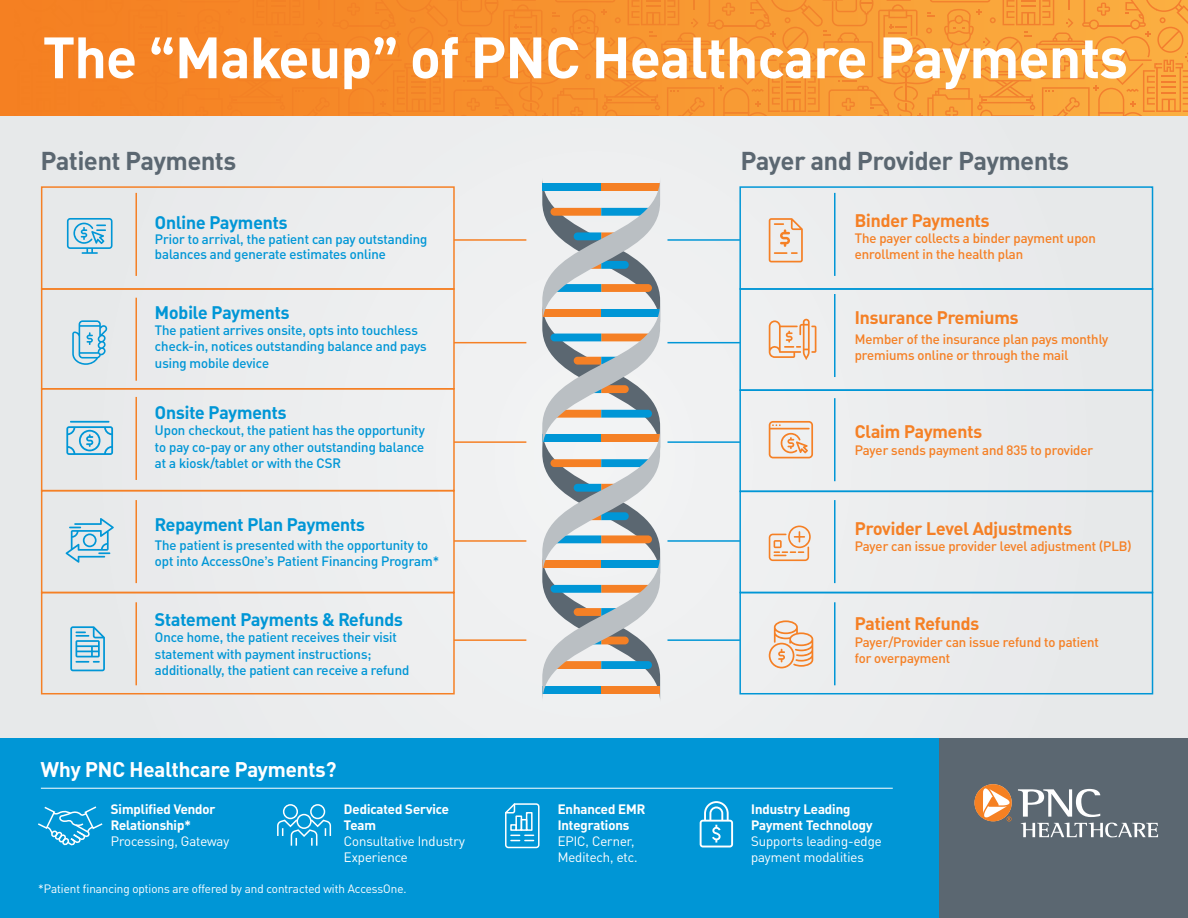
<style>
.page{position:relative;width:1188px;height:918px;background:#fff}
.page>*{position:absolute;margin:0;border:0;box-sizing:border-box;transform-origin:0 0}
.t1{font:700 57.3px "PNC Brand";color:#fff}
.t2{font:700 25.5px "PNC Brand";color:#5b6771}
.t3{font:700 21px "PNC Brand";color:#fff}
.t4{font:700 18px "PNC Brand";color:#0096d6}
.t5{font:700 18px "PNC Brand";color:#f58025}
.t6{font:500 13.5px/16.2px "PNC Brand";color:#0096d6}
.t7{font:500 13.5px/16.2px "PNC Brand";color:#f58025}
.t8{font:13.5px/16.2px "PNC Brand";color:#fff}
.t9{font:700 13.5px/16.2px "PNC Brand";color:#fff}
.t10{font:12px "PNC Brand";color:#fff}
</style>
<div class="page">
<div style="left:0;top:0;width:1188px;height:916px;background:#ebeced"></div>
<div style="left:898px;top:738px;width:290px;height:180px;background:#5b6771"></div>
<div style="left:0;top:738px;width:938px;height:180px;background:#0096d6"></div>
<svg style="left:542px;top:181px;width:118px;height:517px"></svg>
<div style="left:41px;top:186px;width:414px;height:104px;border:2px solid #f58025"></div>
<div style="left:41px;top:592px;width:414px;height:102px;border:2px solid #f58025"></div>
<hr style="left:135px;top:193px;width:2px;height:83px;background:#f58025">
<svg style="left:769px;top:218px;width:34px;height:44px"></svg>
<svg style="left:769px;top:620px;width:44px;height:48px"></svg>
<svg style="left:769px;top:526px;width:42px;height:35px"></svg>
<svg style="left:769px;top:421px;width:44px;height:37px"></svg>
<div style="left:41px;top:388px;width:414px;height:103px;border:2px solid #f58025"></div>
<hr style="left:834px;top:398px;width:2px;height:83px;background:#0096d6">
<svg style="left:769px;top:319px;width:47px;height:41px"></svg>
<div style="left:41px;top:288px;width:414px;height:102px;border:2px solid #f58025"></div>
<hr style="left:834px;top:294px;width:2px;height:83px;background:#0096d6">
<hr style="left:135px;top:500px;width:2px;height:83px;background:#f58025">
<hr style="left:135px;top:602px;width:2px;height:83px;background:#f58025">
<div style="left:739px;top:186px;width:414px;height:104px;border:2px solid #0096d6"></div>
<div style="left:739px;top:288px;width:414px;height:103px;border:2px solid #0096d6"></div>
<div style="left:739px;top:389px;width:414px;height:103px;border:2px solid #0096d6"></div>
<div style="left:739px;top:491px;width:414px;height:102px;border:2px solid #0096d6"></div>
<div style="left:739px;top:592px;width:414px;height:102px;border:2px solid #0096d6"></div>
<hr style="left:834px;top:193px;width:2px;height:83px;background:#0096d6">
<hr style="left:135px;top:298px;width:2px;height:83px;background:#f58025">
<hr style="left:135px;top:397px;width:2px;height:83px;background:#f58025">
<hr style="left:834px;top:500px;width:2px;height:83px;background:#0096d6">
<hr style="left:834px;top:602px;width:2px;height:83px;background:#0096d6">
<svg style="left:72px;top:320px;width:36px;height:45px"></svg>
<svg style="left:66px;top:421px;width:47px;height:34px"></svg>
<svg style="left:66px;top:518px;width:48px;height:45px"></svg>
<svg style="left:67px;top:218px;width:46px;height:36px"></svg>
<svg style="left:70px;top:626px;width:35px;height:45px"></svg>
<hr style="left:454px;top:239px;width:72px;height:2px;background:#f58025">
<hr style="left:454px;top:342px;width:72px;height:1px;background:#f58025">
<hr style="left:454px;top:441px;width:72px;height:2px;background:#f58025">
<hr style="left:454px;top:540px;width:72px;height:2px;background:#f58025">
<hr style="left:454px;top:639px;width:72px;height:2px;background:#f58025">
<hr style="left:667px;top:239px;width:73px;height:2px;background:#0096d6">
<hr style="left:667px;top:342px;width:73px;height:1px;background:#0096d6">
<hr style="left:667px;top:441px;width:73px;height:2px;background:#0096d6">
<hr style="left:667px;top:540px;width:73px;height:2px;background:#0096d6">
<hr style="left:667px;top:639px;width:73px;height:2px;background:#0096d6">
<hr style="left:41px;top:788px;width:852px;height:1px;background:#fff">
<svg style="left:38px;top:806px;width:65px;height:40px"></svg>
<div style="left:297px;top:814px;width:15px;height:15px;border:2px solid #fff;border-radius:50%"></div>
<div style="left:310px;top:804px;width:15px;height:15px;border:2px solid #fff;border-radius:50%"></div>
<div style="left:283px;top:804px;width:15px;height:15px;border:2px solid #fff;border-radius:50%"></div>
<svg style="left:277px;top:819px;width:55px;height:27px"></svg>
<svg style="left:505px;top:803px;width:35px;height:46px"></svg>
<svg style="left:700px;top:801px;width:33px;height:46px"></svg>
<svg style="left:974px;top:784px;width:38px;height:38px"></svg>
<svg style="left:1021px;top:823px;width:137px;height:14px"></svg>
<svg style="left:1018px;top:789px;width:82px;height:28px"></svg>
<svg style="left:0;top:0;width:1188px;height:116px;background:#f6912e"></svg>
<h1 class="t1" style="left:43px;top:20px;width:1086px">The “Makeup” of PNC Healthcare Payments</h1>
<h2 class="t2" style="left:41px;top:144px;width:197px">Patient Payments</h2>
<h3 class="t4" style="left:155px;top:211px;width:134px">Online Payments</h3>
<p class="t6" style="left:155px;top:231px;width:274px;line-height:15px">Prior to arrival, the patient can pay outstanding balances and generate estimates online</p>
<h3 class="t4" style="left:155px;top:301px;width:136px">Mobile Payments</h3>
<p class="t6" style="left:155px;top:322px;width:273px">The patient arrives onsite, opts into touchless check-in, notices outstanding balance and pays using mobile device</p>
<h3 class="t4" style="left:155px;top:401px;width:133px">Onsite Payments</h3>
<p class="t6" style="left:155px;top:422px;width:271px;text-align:justify">Upon checkout, the patient has the opportunity to pay co-pay or any other outstanding balance at a kiosk/tablet or with the CSR</p>
<h3 class="t4" style="left:155px;top:512px;width:211px">Repayment Plan Payments</h3>
<p class="t6" style="left:155px;top:536px;width:286px">The patient is presented with the opportunity to opt into AccessOne’s Patient Financing Program*</p>
<h3 class="t4" style="left:155px;top:608px;width:249px">Statement Payments &amp; Refunds</h3>
<p class="t6" style="left:155px;top:629px;width:256px">Once home, the patient receives their visit statement with payment instructions; additionally, the patient can receive a refund</p>
<h3 class="t3" style="left:41px;top:755px;width:297px">Why PNC Healthcare Payments?</h3>
<p class="t9" style="left:111px;top:800px;width:106px">Simplified Vendor<br>Relationship*</p>
<p class="t8" style="left:111px;top:833px;width:120px">Processing, Gateway</p>
<p class="t9" style="left:344px;top:800px;width:107px">Dedicated Service<br>Team</p>
<p class="t8" style="left:344px;top:833px;width:122px">Consultative Industry<br>Experience</p>
<p class="t10" style="left:38px;top:881px;width:370px">*Patient financing options are offered by and contracted with AccessOne.</p>
<p class="t9" style="left:558px;top:800px;width:89px">Enhanced EMR<br>Integrations</p>
<p class="t8" style="left:558px;top:833px;width:81px">EPIC, Cerner,<br>Meditech, etc.</p>
<h2 class="t2" style="left:741px;top:144px;width:330px">Payer and Provider Payments</h2>
<h3 class="t5" style="left:855px;top:209px;width:136px">Binder Payments</h3>
<p class="t7" style="left:855px;top:230px;width:243px">The payer collects a binder payment upon enrollment in the health plan</p>
<h3 class="t5" style="left:855px;top:306px;width:165px">Insurance Premiums</h3>
<p class="t7" style="left:855px;top:330px;width:255px">Member of the insurance plan pays monthly premiums online or through the mail</p>
<h3 class="t5" style="left:855px;top:420px;width:129px">Claim Payments</h3>
<p class="t7" style="left:855px;top:441px;width:240px">Payer sends payment and 835 to provider</p>
<h3 class="t5" style="left:855px;top:517px;width:219px">Provider Level Adjustments</h3>
<p class="t7" style="left:855px;top:538px;width:278px">Payer can issue provider level adjustment (PLB)</p>
<h3 class="t5" style="left:855px;top:612px;width:126px">Patient Refunds</h3>
<p class="t7" style="left:855px;top:633px;width:246px">Payer/Provider can issue refund to patient for overpayment</p>
<p class="t9" style="left:751px;top:800px;width:123px">Industry Leading<br>Payment Technology</p>
<p class="t8" style="left:751px;top:833px;width:132px">Supports leading-edge payment modalities</p>
</div>
